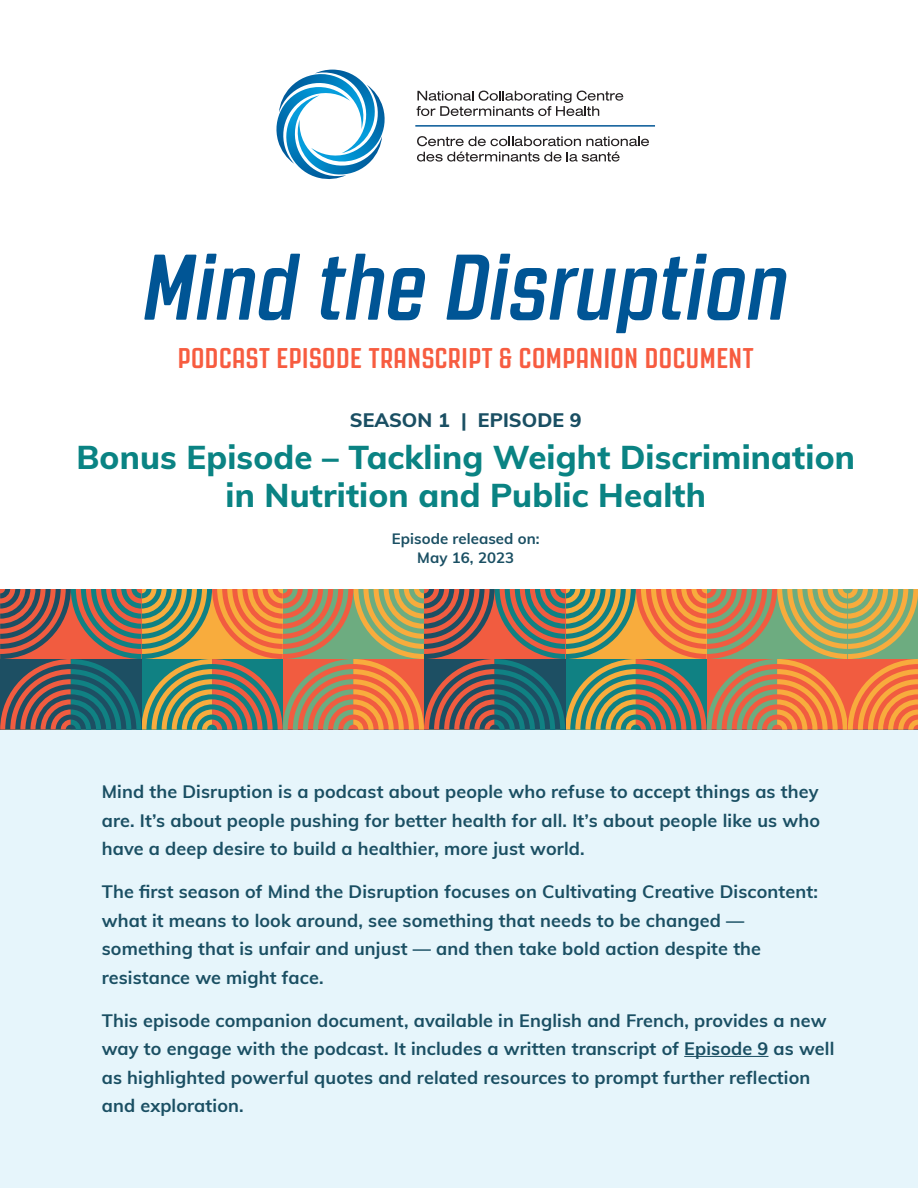
<style>
.page{position:relative;width:918px;height:1188px;background:#fff}
.page>*{position:absolute;margin:0;border:0;box-sizing:border-box;transform-origin:0 0}
.t1{font:italic 700 93px "Revolution Gothic";color:#005595}
.BODY_COPY{font:800 33px "Muli";letter-spacing:.005em;color:#0a8383}
.t2{font:700 28.5px "Revolution Gothic";letter-spacing:.02em;color:#f75c40}
.BODY_COPY-2{font:800 19.5px "Muli";letter-spacing:.005em;color:#1a4f63}
.BODY_COPY-3{font:700 18px/28.5px "Muli";letter-spacing:.01em;color:#1a4f63}
.BODY_COPY-4{font:700 15px/19.5px "Muli";letter-spacing:.005em;color:#1a4f63;text-align:center}
</style>
<div class="page">
<svg style="left:0;top:589px;width:918px;height:141px;background:#9b7e59"></svg>
<div style="left:0;top:730px;width:918px;height:458px;background:#e6f5fb"></div>
<svg style="left:417px;top:91px;width:206px;height:25px"></svg>
<svg style="left:417px;top:136px;width:232px;height:10px"></svg>
<svg style="left:417px;top:152px;width:203px;height:10px"></svg>
<svg style="left:276px;top:70px;width:109px;height:109px"></svg>
<hr style="left:415px;top:125px;width:240px;height:2px;background:#005595">
<hr style="left:684px;top:1056px;width:85px;height:1px;background:#1a4f63">
<p class="t1" style="left:143px;top:237px;width:647px">Mind the Disruption</p>
<p class="t2" style="left:178px;top:342px;width:577px">PODCAST EPISODE TRANSCRIPT &amp; COMPANION DOCUMENT</p>
<p class="BODY_COPY-2" style="left:350px;top:406px;width:233px">SEASON 1 | EPISODE 9</p>
<p class="BODY_COPY" style="left:77px;top:433px;width:780px">Bonus Episode – Tackling Weight Discrimination</p>
<p class="BODY_COPY" style="left:225px;top:471px;width:482px">in Nutrition and Public Health</p>
<p class="BODY_COPY-4" style="left:392px;top:528px;width:149px">Episode released on:<br>May 16, 2023</p>
<p class="BODY_COPY-3" style="left:102px;top:777px;width:720px;text-align:justify">Mind the Disruption is a podcast about people who refuse to accept things as they are. It’s about people pushing for better health for all. It’s about people like us who have a deep desire to build a healthier, more just world.</p>
<p class="BODY_COPY-3" style="left:102px;top:877px;width:718px">The first season of Mind the Disruption focuses on Cultivating Creative Discontent: what it means to look around, see something that needs to be changed — something that is unfair and unjust — and then take bold action despite the resistance we might face.</p>
<p class="BODY_COPY-3" style="left:102px;top:1005px;width:734px">This episode companion document, available in English and French, provides a new way to engage with the podcast. It includes a written transcript of Episode 9 as well as highlighted powerful quotes and related resources to prompt further reflection and exploration.</p>
</div>
